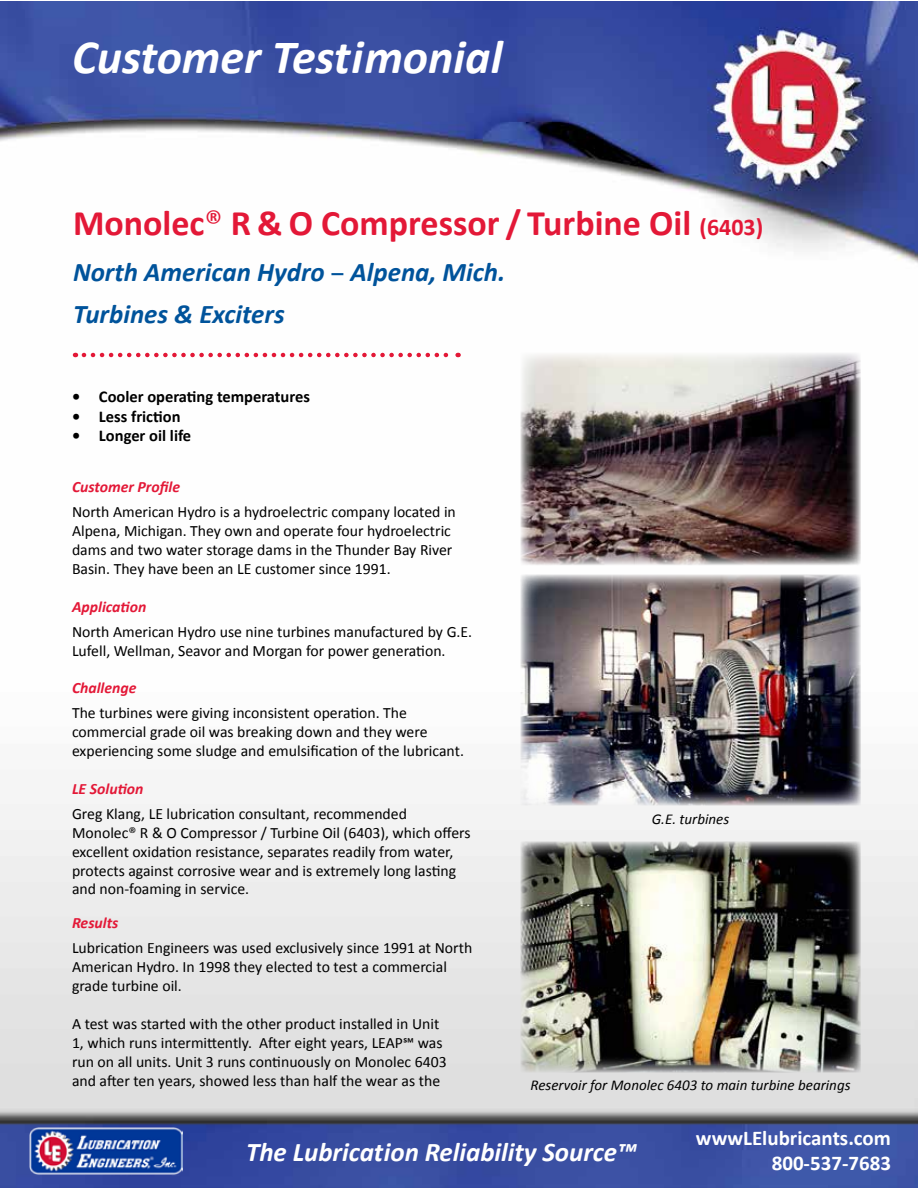
<style>
.page{position:relative;width:918px;height:1188px;background:#fff}
.page>*{position:absolute;margin:0;border:0;box-sizing:border-box;transform-origin:0 0}
.t1{font:italic 700 48px "Calibri";color:#fff}
.t2{font:700 36px "Calibri";color:#e31837}
.t3{font:italic 700 27px/42.9px "Calibri";color:#00539b}
.t4{font:italic 700 27px "Calibri";color:#fff}
.t5{font:700 21px/25.2px "Calibri";color:#fff;text-align:right}
.t6{font:700 16.5px "Calibri";color:#000}
.t7{font:15.75px/18.9px "Calibri";color:#000}
.t8{font:italic 700 15.75px "Calibri";color:#e31837}
.t9{font:italic 15px "Calibri";color:#000}
.s1{font-weight:400}
.s2{font-size:24px}
.s3{font-family:"Myriad Pro";font-weight:600;font-style:normal}
</style>
<div class="page">
<img style="left:1px;top:1px;width:917px;height:1187px">
<img style="left:28px;top:1125px;width:154px;height:50px">
<svg style="left:84px;top:353px;width:375px;height:4px"></svg>
<img style="left:520px;top:352px;width:341px;height:213px">
<img style="left:521px;top:575px;width:340px;height:230px">
<img style="left:520px;top:842px;width:341px;height:230px">
<h1 class="t1" style="left:72px;top:27px;width:432px">Customer Testimonial</h1>
<h2 class="t2" style="left:73px;top:200px;width:692px">Monolec<span class="s1">®</span> R &amp; O Compressor / Turbine Oil <span class="s2">(6403)</span></h2>
<h3 class="t3" style="left:73px;top:250px;width:434px">North American Hydro <span class="s3">–</span> Alpena, Mich.<br>Turbines &amp; Exciters</h3>
<p class="t6" style="left:72px;top:386px;width:240px">• Cooler operating temperatures</p>
<p class="t6" style="left:72px;top:406px;width:110px">• Less friction</p>
<p class="t6" style="left:72px;top:425px;width:121px">• Longer oil life</p>
<p class="t8" style="left:72px;top:477px;width:110px">Customer Profile</p>
<p class="t7" style="left:72px;top:503px;width:385px">North American Hydro is a hydroelectric company located in Alpena, Michigan. They own and operate four hydroelectric dams and two water storage dams in the Thunder Bay River Basin. They have been an LE customer since 1991.</p>
<p class="t8" style="left:72px;top:597px;width:76px">Application</p>
<p class="t7" style="left:72px;top:622px;width:402px">North American Hydro use nine turbines manufactured by G.E.<br>Lufell, Wellman, Seavor and Morgan for power generation.</p>
<p class="t8" style="left:72px;top:678px;width:66px">Challenge</p>
<p class="t7" style="left:72px;top:704px;width:393px">The turbines were giving inconsistent operation. The commercial grade oil was breaking down and they were experiencing some sludge and emulsification of the lubricant.</p>
<p class="t8" style="left:72px;top:779px;width:73px">LE Solution</p>
<p class="t7" style="left:72px;top:804px;width:400px">Greg Klang, LE lubrication consultant, recommended Monolec® R &amp; O Compressor / Turbine Oil (6403), which offers excellent oxidation resistance, separates readily from water, protects against corrosive wear and is extremely long lasting and non-foaming in service.</p>
<p class="t8" style="left:72px;top:913px;width:48px">Results</p>
<p class="t7" style="left:72px;top:939px;width:402px">Lubrication Engineers was used exclusively since 1991 at North<br>American Hydro. In 1998 they elected to test a commercial grade turbine oil.</p>
<p class="t7" style="left:72px;top:1014px;width:376px">A test was started with the other product installed in Unit 1, which runs intermittently. After eight years, LEAP℠ was run on all units. Unit 3 runs continuously on Monolec 6403 and after ten years, showed less than half the wear as the</p>
<p class="t9" style="left:652px;top:809px;width:79px">G.E. turbines</p>
<p class="t9" style="left:531px;top:1075px;width:321px">Reservoir for Monolec 6403 to main turbine bearings</p>
<h3 class="t4" style="left:246px;top:1135px;width:392px">The Lubrication Reliability Source™</h3>
<h3 class="t5" style="left:696px;top:1125px;width:197px">wwwLElubricants.com<br>800-537-7683</h3>
</div>
